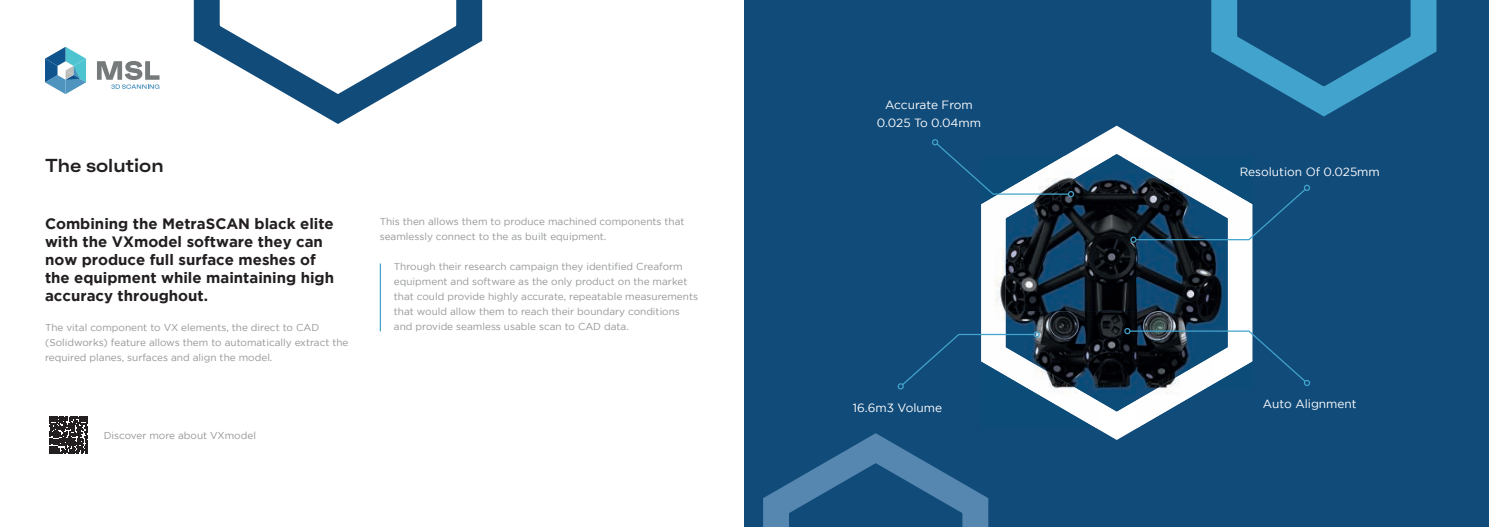
<style>
.page{position:relative;width:1489px;height:527px;background:#fff}
.page>*{position:absolute;margin:0;border:0;box-sizing:border-box;transform-origin:0 0}
.t1{font:600 expanded 18.75px "Faktum";color:#231f20}
.t2{font:700 15px/18px "Gotham";color:#231f20}
.t3{font:11.88px/17.9px "Gotham";color:#fff;text-align:center}
.t4{font:10px/15px "Gotham";color:#939598}
</style>
<div class="page">
<svg style="left:97px;top:61px;width:62px;height:28px"></svg>
<svg style="left:45px;top:47px;width:41px;height:47px"></svg>
<div style="left:744px;top:0;width:744px;height:526px;background:#114b7a"></div>
<svg style="left:1069px;top:125px;width:100px;height:314px"></svg>
<img style="left:1019px;top:195px;width:196px;height:205px">
<img style="left:981px;top:195px;width:77px;height:39px">
<img style="left:1069px;top:156px;width:154px;height:39px">
<img style="left:981px;top:233px;width:38px;height:98px">
<img style="left:1213px;top:242px;width:39px;height:87px">
<img style="left:1019px;top:355px;width:78px;height:72px">
<img style="left:1135px;top:383px;width:78px;height:44px">
<img style="left:1097px;top:400px;width:39px;height:27px">
<svg style="left:935px;top:142px;width:134px;height:53px"></svg>
<div style="left:931px;top:139px;width:7px;height:6px;border:1px solid #42a3cc;border-radius:50%"></div>
<div style="left:1067px;top:191px;width:7px;height:6px;border:1px solid #42a3cc;border-radius:50%"></div>
<svg style="left:1128px;top:329px;width:178px;height:54px"></svg>
<div style="left:1303px;top:379px;width:6px;height:7px;border:1px solid #42a3cc;border-radius:50%"></div>
<div style="left:1124px;top:327px;width:6px;height:7px;border:1px solid #42a3cc;border-radius:50%"></div>
<svg style="left:897px;top:331px;width:142px;height:58px"></svg>
<div style="left:1303px;top:184px;width:6px;height:7px;border:1px solid #42a3cc;border-radius:50%"></div>
<svg style="left:1130px;top:187px;width:176px;height:55px"></svg>
<hr style="left:380px;top:263px;width:1px;height:68px;background:#42a3cc">
<svg style="left:50px;top:416px;width:37px;height:37px"></svg>
<svg style="left:1211px;top:0;width:226px;height:117px"></svg>
<svg style="left:763px;top:433px;width:226px;height:93px"></svg>
<svg style="left:193px;top:0;width:290px;height:124px"></svg>
<h1 class="t1" style="left:45px;top:158px;width:120px">The solution</h1>
<h2 class="t2" style="left:45px;top:215px;width:290px">Combining the MetraSCAN black elite with the VXmodel software they can now produce full surface meshes of the equipment while maintaining high accuracy throughout.</h2>
<p class="t4" style="left:45px;top:320px;width:305px">The vital component to VX elements, the direct to CAD (Solidworks) feature allows them to automatically extract the required planes, surfaces and align the model.</p>
<p class="t4" style="left:104px;top:428px;width:154px">Discover more about VXmodel</p>
<p class="t4" style="left:380px;top:215px;width:306px">This then allows them to produce machined components that seamlessly connect to the as built equipment.</p>
<p class="t4" style="left:394px;top:259px;width:305px">Through their research campaign they identified Creaform equipment and software as the only product on the market that could provide highly accurate, repeatable measurements that would allow them to reach their boundary conditions and provide seamless usable scan to CAD data.</p>
<p class="t3" style="left:876px;top:96px;width:106px">Accurate From<br>0.025 To 0.04mm</p>
<p class="t3" style="left:852px;top:399px;width:91px">16.6m3 Volume</p>
<p class="t3" style="left:1239px;top:164px;width:142px">Resolution Of 0.025mm</p>
<p class="t3" style="left:1262px;top:395px;width:95px">Auto Alignment</p>
</div>
